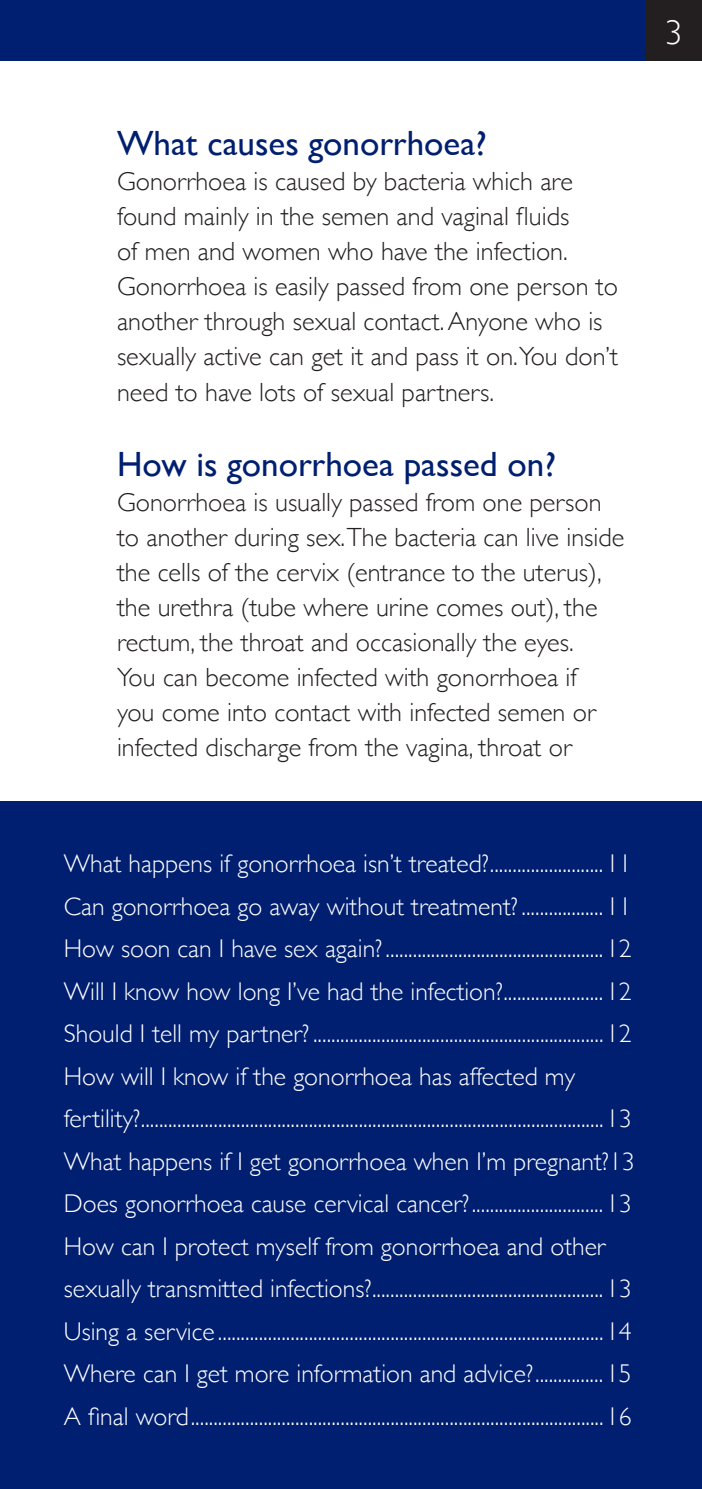
<style>
.page{position:relative;width:702px;height:1489px;background:#fff}
.page>*{position:absolute;margin:0;border:0;box-sizing:border-box;transform-origin:0 0}
.Sub_Header{font:35px "Gill Sans";color:#001f70}
.t1{font:300 35px "Gill Sans";color:#fff}
.Main_Body_text{font:300 26.25px/35px "Gill Sans";color:#231f20}
.Contents_Light{font:300 25.5px/42.5px "Gill Sans";color:#fff}
</style>
<div class="page">
<div style="left:645px;top:0;width:57px;height:60px;background:#231f20"></div>
<div style="left:0;top:0;width:645px;height:60px;background:#001f70"></div>
<div style="left:0;top:801px;width:702px;height:687px;background:#001f70"></div>
<p class="Sub_Header" style="left:117px;top:123px;width:371px">What causes gonorrhoea?</p>
<p class="Main_Body_text" style="left:117px;top:163px;width:502px">Gonorrhoea is caused by bacteria which are found mainly in the semen and vaginal fluids<br>of men and women who have the infection.<br>Gonorrhoea is easily passed from one person to another through sexual contact. Anyone who is sexually active can get it and pass it on.You don’t need to have lots of sexual partners.</p>
<p class="Sub_Header" style="left:117px;top:443px;width:440px">How is gonorrhoea passed on?</p>
<p class="Main_Body_text" style="left:117px;top:483px;width:509px">Gonorrhoea is usually passed from one person to another during sex.The bacteria can live inside the cells of the cervix (entrance to the uterus), the urethra (tube where urine comes out), the rectum, the throat and occasionally the eyes.<br>You can become infected with gonorrhoea if<br>you come into contact with infected semen or infected discharge from the vagina, throat or</p>
<p class="t1" style="left:664px;top:5px;width:19px">3</p>
<p class="Contents_Light" style="left:64px;top:841px;width:569px">What happens if gonorrhoea isn’t treated?.........................11</p>
<p class="Contents_Light" style="left:64px;top:883px;width:569px">Can gonorrhoea go away without treatment?..................11</p>
<p class="Contents_Light" style="left:64px;top:926px;width:569px">How soon can I have sex again?................................................12</p>
<p class="Contents_Light" style="left:64px;top:968px;width:569px">Will I know how long I’ve had the infection?......................12</p>
<p class="Contents_Light" style="left:64px;top:1011px;width:569px">Should I tell my partner? ................................................................12</p>
<p class="Contents_Light" style="left:64px;top:1053px;width:569px">How will I know if the gonorrhoea has affected my fertility?......................................................................................................13</p>
<p class="Contents_Light" style="left:64px;top:1138px;width:572px">What happens if I get gonorrhoea when I’m pregnant?13</p>
<p class="Contents_Light" style="left:64px;top:1181px;width:569px">Does gonorrhoea cause cervical cancer?.............................13</p>
<p class="Contents_Light" style="left:64px;top:1223px;width:569px">How can I protect myself from gonorrhoea and other sexually transmitted infections?...................................................13</p>
<p class="Contents_Light" style="left:64px;top:1308px;width:569px">Using a service .....................................................................................14</p>
<p class="Contents_Light" style="left:64px;top:1351px;width:569px">Where can I get more information and advice?...............15</p>
<p class="Contents_Light" style="left:64px;top:1393px;width:569px">A final word...........................................................................................16</p>
</div>
